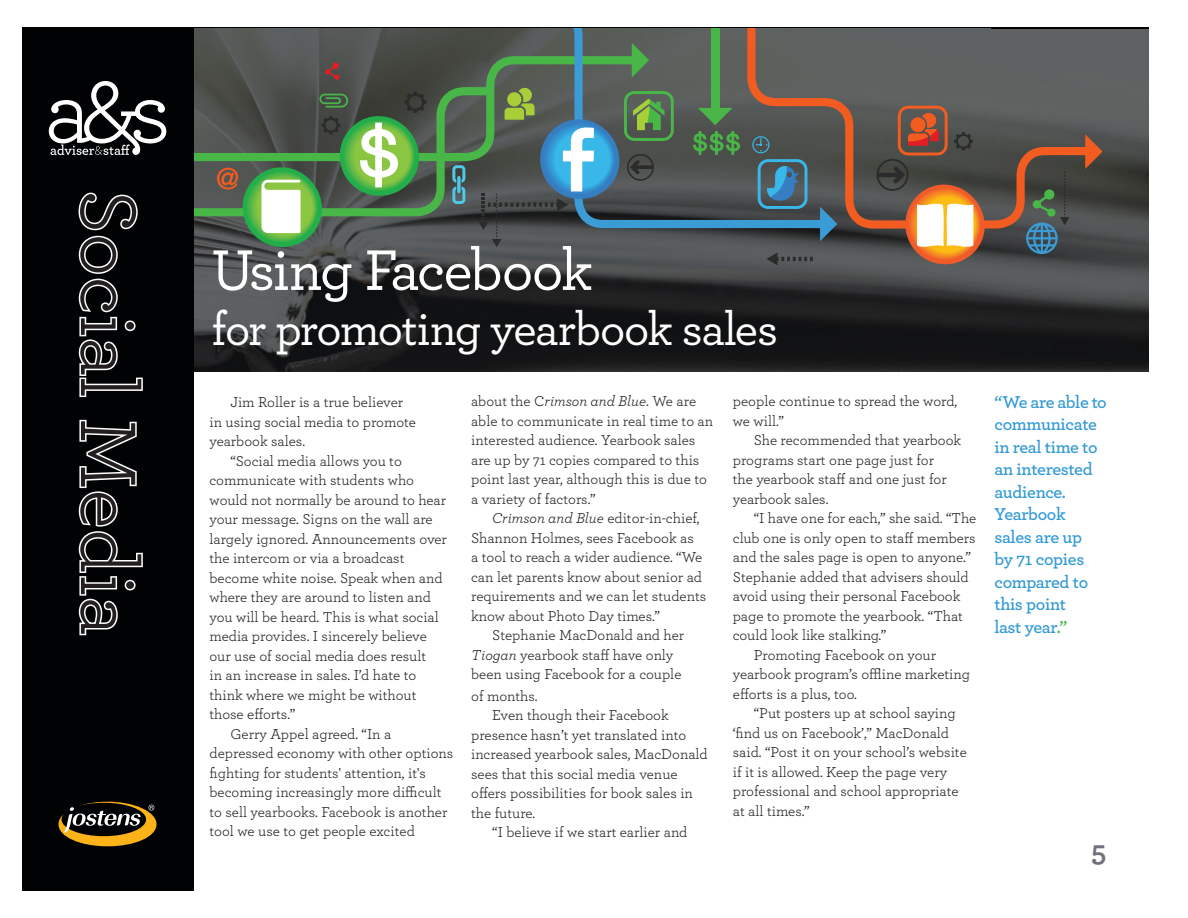
<style>
.page{position:relative;width:1188px;height:918px;background:#fff}
.page>*{position:absolute;margin:0;border:0;box-sizing:border-box;transform-origin:0 0}
.t1{font:82.5px "Archer";letter-spacing:-.01em;color:#231f20}
.t2{font:500 60px "Archer";letter-spacing:-.04em;color:#fff}
.t3{font:500 48px "Archer";letter-spacing:-.03em;color:#fff}
.t4{font:700 30px "Archer";color:#72717d}
.t5{font:600 18px/22.5px "Archer";letter-spacing:-.02em;color:#339ad5}
.t6{font:15px/19.5px "Archer";color:#231f20}
.s1{font-style:italic}
.s2{color:#48b749}
</style>
<div class="page">
<img style="left:194px;top:29px;width:955px;height:343px">
<div style="left:22px;top:27px;width:172px;height:864px;background:#010203"></div>
<svg style="left:59px;top:802px;width:98px;height:44px"></svg>
<svg style="left:49px;top:81px;width:117px;height:74px"></svg>
<svg style="left:674px;top:28px;width:413px;height:201px;background:#615a55"></svg>
<svg style="left:194px;top:56px;width:307px;height:32px;background:#4b5149"></svg>
<svg style="left:501px;top:28px;width:323px;height:200px;background:#586058"></svg>
<svg style="left:820px;top:207px;width:17px;height:34px"></svg>
<div style="left:711px;top:28px;width:8px;height:82px;background:#49b748"></div>
<svg style="left:698px;top:108px;width:35px;height:17px"></svg>
<svg style="left:194px;top:87px;width:296px;height:174px;background:#4d5d4e"></svg>
<svg style="left:452px;top:165px;width:13px;height:39px"></svg>
<svg style="left:752px;top:136px;width:18px;height:17px"></svg>
<svg style="left:325px;top:63px;width:14px;height:17px"></svg>
<svg style="left:758px;top:159px;width:49px;height:50px;background:#437791"></svg>
<svg style="left:877px;top:106px;width:113px;height:163px;background:#866a57"></svg>
<svg style="left:217px;top:92px;width:209px;height:160px;background:#5e7a5a"></svg>
<svg style="left:1026px;top:172px;width:43px;height:82px;background:#435959"></svg>
<svg style="left:766px;top:252px;width:47px;height:13px"></svg>
<svg style="left:479px;top:88px;width:195px;height:159px;background:#516969"></svg>
<svg style="left:1085px;top:134px;width:18px;height:35px"></svg>
<svg style="left:79px;top:193px;width:59px;height:37px"></svg>
<svg style="left:79px;top:236px;width:64px;height:161px"></svg>
<svg style="left:79px;top:420px;width:64px;height:215px"></svg>
<h1 class="t1" style="left:165px;top:189px;width:449px;rotate:90deg">Social Media</h1>
<h2 class="t2" style="left:212px;top:227px;width:382px">Using Facebook</h2>
<h3 class="t3" style="left:212px;top:295px;width:568px">for promoting yearbook sales</h3>
<p class="t6" style="left:210px;top:392px;width:208px;text-indent:21px">Jim Roller is a true believer in using social media to promote yearbook sales.</p>
<p class="t6" style="left:231px;top:450px;width:173px">“Social media allows you to</p>
<p class="t6" style="left:210px;top:470px;width:206px">communicate with students who</p>
<p class="t6" style="left:210px;top:489px;width:238px">would not normally be around to hear</p>
<p class="t6" style="left:210px;top:509px;width:225px">your message. Signs on the wall are</p>
<p class="t6" style="left:210px;top:528px;width:239px">largely ignored. Announcements over</p>
<p class="t6" style="left:210px;top:548px;width:196px">the intercom or via a broadcast</p>
<p class="t6" style="left:210px;top:567px;width:235px">become white noise. Speak when and</p>
<p class="t6" style="left:210px;top:587px;width:223px">where they are around to listen and</p>
<p class="t6" style="left:210px;top:606px;width:231px">you will be heard. This is what social</p>
<p class="t6" style="left:210px;top:626px;width:219px">media provides. I sincerely believe</p>
<p class="t6" style="left:210px;top:645px;width:218px">our use of social media does result</p>
<p class="t6" style="left:210px;top:665px;width:208px">in an increase in sales. I’d hate to</p>
<p class="t6" style="left:210px;top:684px;width:208px">think where we might be without</p>
<p class="t6" style="left:210px;top:704px;width:87px">those efforts.”</p>
<p class="t6" style="left:231px;top:723px;width:162px">Gerry Appel agreed. “In a</p>
<p class="t6" style="left:210px;top:743px;width:245px">depressed economy with other options</p>
<p class="t6" style="left:210px;top:762px;width:218px">fighting for students' attention, it's</p>
<p class="t6" style="left:210px;top:782px;width:234px">becoming increasingly more difficult</p>
<p class="t6" style="left:210px;top:801px;width:239px">to sell yearbooks. Facebook is another</p>
<p class="t6" style="left:210px;top:821px;width:207px">tool we use to get people excited</p>
<p class="t6" style="left:471px;top:391px;width:244px">about the C<span class="s1">rimson and Blue</span>. We are able to communicate in real time to an interested audience. Yearbook sales are up by 71 copies compared to this point last year, although this is due to a variety of factors.”</p>
<p class="t6" style="left:471px;top:508px;width:237px;text-indent:21px"><span class="s1">Crimson and Blue</span> editor-in-chief, Shannon Holmes, sees Facebook as<br>a tool to reach a wider audience. “We can let parents know about senior ad requirements and we can let students know about Photo Day times.”</p>
<p class="t6" style="left:471px;top:625px;width:214px;text-indent:21px">Stephanie MacDonald and her<br><span class="s1">Tiogan</span> yearbook staff have only been using Facebook for a couple</p>
<p class="t6" style="left:471px;top:685px;width:68px">of months.</p>
<p class="t6" style="left:492px;top:705px;width:178px">Even though their Facebook</p>
<p class="t6" style="left:471px;top:724px;width:217px">presence hasn’t yet translated into</p>
<p class="t6" style="left:471px;top:744px;width:238px">increased yearbook sales, MacDonald</p>
<p class="t6" style="left:471px;top:763px;width:208px">sees that this social media venue</p>
<p class="t6" style="left:471px;top:783px;width:223px">offers possibilities for book sales in</p>
<p class="t6" style="left:471px;top:802px;width:66px">the future.</p>
<p class="t6" style="left:492px;top:822px;width:197px">“I believe if we start earlier and</p>
<p class="t6" style="left:733px;top:391px;width:226px">people continue to spread the word, we will.”</p>
<p class="t6" style="left:733px;top:430px;width:230px;text-indent:21px">She recommended that yearbook programs start one page just for<br>the yearbook staff and one just for yearbook sales.</p>
<p class="t6" style="left:754px;top:508px;width:224px">“I have one for each,” she said. “The</p>
<p class="t6" style="left:733px;top:527px;width:244px">club one is only open to staff members</p>
<p class="t6" style="left:733px;top:547px;width:240px">and the sales page is open to anyone.”</p>
<p class="t6" style="left:733px;top:566px;width:237px">Stephanie added that advisers should</p>
<p class="t6" style="left:733px;top:586px;width:229px">avoid using their personal Facebook</p>
<p class="t6" style="left:733px;top:605px;width:232px">page to promote the yearbook. “That</p>
<p class="t6" style="left:733px;top:625px;width:155px">could look like stalking.”</p>
<p class="t6" style="left:754px;top:644px;width:184px">Promoting Facebook on your</p>
<p class="t6" style="left:733px;top:664px;width:239px">yearbook program’s offline marketing</p>
<p class="t6" style="left:733px;top:683px;width:126px">efforts is a plus, too.</p>
<p class="t6" style="left:754px;top:703px;width:203px">“Put posters up at school saying</p>
<p class="t6" style="left:733px;top:722px;width:218px">‘find us on Facebook’,” MacDonald</p>
<p class="t6" style="left:733px;top:742px;width:236px">said. “Post it on your school’s website</p>
<p class="t6" style="left:733px;top:761px;width:216px">if it is allowed. Keep the page very</p>
<p class="t6" style="left:733px;top:781px;width:227px">professional and school appropriate</p>
<p class="t6" style="left:733px;top:800px;width:78px">at all times.”</p>
<p class="t5" style="left:994px;top:389px;width:114px">“We are able to communicate in real time to an interested audience.<br>Yearbook sales are up<br>by 71 copies compared to this point<br>last year<span class="s2">.”</span></p>
<h3 class="t4" style="left:1091px;top:827px;width:17px">5</h3>
</div>
